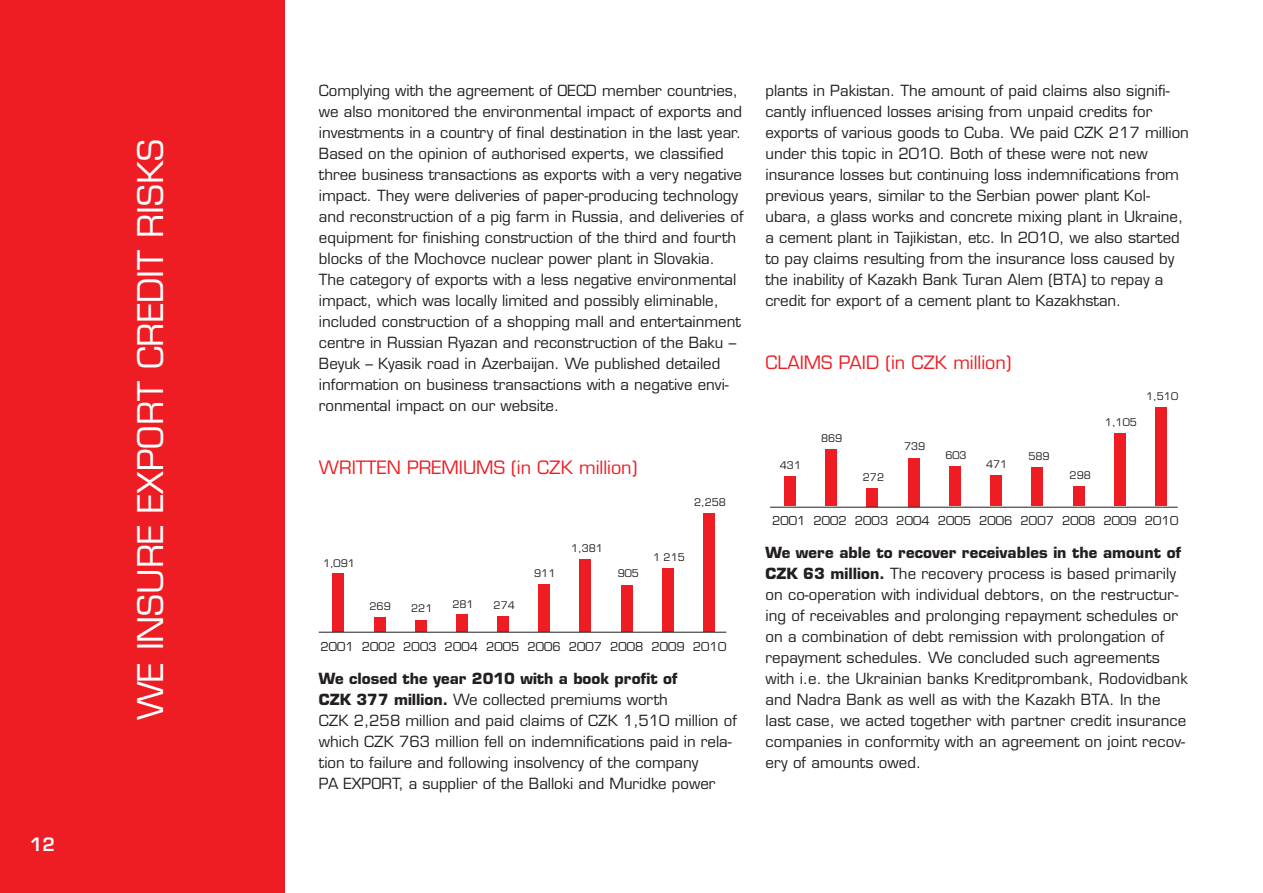
<style>
.page{position:relative;width:1263px;height:893px;background:#fff}
.page>*{position:absolute;margin:0;border:0;box-sizing:border-box;transform-origin:0 0}
.t1{font:34.5px "Eurostile CE";color:#fff}
.t2{font:18px "Eurostile CE";color:#ee1d23}
.t3{font:600 18px "Eurostile CE";color:#fff}
.t4{font:15px/21px "Eurostile CE";color:#231f20}
.t5{font:12px "Eurostile CE";letter-spacing:.01em;color:#231f20}
.t6{font:10.2px "Eurostile CE";color:#231f20}
.s1{font-weight:700}
</style>
<div class="page">
<div style="left:0;top:0;width:285px;height:893px;background:#ee1d23"></div>
<div style="left:332px;top:574px;width:12px;height:58px;background:#ee1d23"></div>
<div style="left:374px;top:617px;width:11px;height:15px;background:#ee1d23"></div>
<div style="left:415px;top:620px;width:11px;height:12px;background:#ee1d23"></div>
<div style="left:456px;top:615px;width:12px;height:17px;background:#ee1d23"></div>
<div style="left:497px;top:616px;width:12px;height:16px;background:#ee1d23"></div>
<div style="left:538px;top:584px;width:12px;height:48px;background:#ee1d23"></div>
<div style="left:580px;top:559px;width:11px;height:73px;background:#ee1d23"></div>
<div style="left:621px;top:585px;width:11px;height:47px;background:#ee1d23"></div>
<div style="left:662px;top:568px;width:12px;height:64px;background:#ee1d23"></div>
<div style="left:703px;top:513px;width:12px;height:119px;background:#ee1d23"></div>
<hr style="left:319px;top:632px;width:407px;height:1px;background:#231f20">
<div style="left:784px;top:477px;width:12px;height:29px;background:#ee1d23"></div>
<div style="left:825px;top:449px;width:12px;height:57px;background:#ee1d23"></div>
<div style="left:866px;top:488px;width:12px;height:18px;background:#ee1d23"></div>
<div style="left:908px;top:458px;width:11px;height:48px;background:#ee1d23"></div>
<div style="left:949px;top:466px;width:12px;height:40px;background:#ee1d23"></div>
<div style="left:990px;top:475px;width:12px;height:31px;background:#ee1d23"></div>
<div style="left:1031px;top:467px;width:12px;height:39px;background:#ee1d23"></div>
<div style="left:1073px;top:486px;width:11px;height:20px;background:#ee1d23"></div>
<div style="left:1114px;top:434px;width:11px;height:72px;background:#ee1d23"></div>
<div style="left:1155px;top:407px;width:12px;height:99px;background:#ee1d23"></div>
<hr style="left:770px;top:507px;width:408px;height:1px;background:#231f20">
<p class="t3" style="left:30px;top:838px;width:27px">12</p>
<h1 class="t1" style="left:137px;top:720px;width:582px;rotate:-90deg">WE INSURE EXPORT CREDIT RISKS</h1>
<p class="t4" style="left:319px;top:82px;width:426px">Complying with the agreement of OECD member countries, we also monitored the environmental impact of exports and investments in a country of final destination in the last year.<br>Based on the opinion of authorised experts, we classified three business transactions as exports with a very negative impact. They were deliveries of paper-producing technology and reconstruction of a pig farm in Russia, and deliveries of equipment for finishing construction of the third and fourth blocks of the Mochovce nuclear power plant in Slovakia.<br>The category of exports with a less negative environmental impact, which was locally limited and possibly eliminable, included construction of a shopping mall and entertainment centre in Russian Ryazan and reconstruction of the Baku – Beyuk – Kyasik road in Azerbaijan. We published detailed information on business transactions with a negative envi&shy;ronmental impact on our website.</p>
<p class="t2" style="left:319px;top:461px;width:320px">WRITTEN PREMIUMS (in CZK million)</p>
<p class="t6" style="left:323px;top:559px;width:33px">1,091</p>
<p class="t6" style="left:369px;top:602px;width:23px">269</p>
<p class="t6" style="left:411px;top:605px;width:23px">221</p>
<p class="t6" style="left:452px;top:600px;width:23px">281</p>
<p class="t6" style="left:494px;top:601px;width:23px">274</p>
<p class="t6" style="left:534px;top:569px;width:23px">911</p>
<p class="t6" style="left:571px;top:545px;width:33px">1,381</p>
<p class="t6" style="left:618px;top:570px;width:23px">905</p>
<p class="t6" style="left:694px;top:498px;width:33px">2,258</p>
<p class="t6" style="left:653px;top:553px;width:33px">1 215</p>
<p class="t5" style="left:320px;top:642px;width:407px">2001 2002 2003 2004 2005 2006 2007 2008 2009 2010</p>
<p class="t4" style="left:319px;top:670px;width:419px"><span class="s1">We closed the year 2010 with a book profit of<br>CZK 377 million.</span> We collected premiums worth<br>CZK 2,258 million and paid claims of CZK 1,510 million of which CZK 763 million fell on indemnifications paid in rela&shy;tion to failure and following insolvency of the company<br>PA EXPORT, a supplier of the Balloki and Muridke power</p>
<p class="t4" style="left:765px;top:82px;width:425px">plants in Pakistan. The amount of paid claims also signifi&shy;cantly influenced losses arising from unpaid credits for exports of various goods to Cuba. We paid CZK 217 million under this topic in 2010. Both of these were not new insurance losses but continuing loss indemnifications from previous years, similar to the Serbian power plant Kol&shy;ubara, a glass works and concrete mixing plant in Ukraine, a cement plant in Tajikistan, etc. In 2010, we also started to pay claims resulting from the insurance loss caused by the inability of Kazakh Bank Turan Alem (BTA) to repay a credit for export of a cement plant to Kazakhstan.</p>
<p class="t2" style="left:765px;top:356px;width:248px">CLAIMS PAID (in CZK million)</p>
<p class="t6" style="left:780px;top:461px;width:23px">431</p>
<p class="t6" style="left:821px;top:434px;width:23px">869</p>
<p class="t6" style="left:863px;top:473px;width:23px">272</p>
<p class="t6" style="left:904px;top:443px;width:23px">739</p>
<p class="t6" style="left:945px;top:451px;width:23px">603</p>
<p class="t6" style="left:986px;top:460px;width:23px">471</p>
<p class="t6" style="left:1028px;top:452px;width:23px">589</p>
<p class="t6" style="left:1105px;top:419px;width:33px">1,105</p>
<p class="t6" style="left:1146px;top:392px;width:33px">1,510</p>
<p class="t6" style="left:1069px;top:472px;width:23px">298</p>
<p class="t5" style="left:772px;top:516px;width:408px">2001 2002 2003 2004 2005 2006 2007 2008 2009 2010</p>
<p class="t4" style="left:765px;top:544px;width:424px"><span class="s1">We were able to recover receivables in the amount of CZK 63 million.</span> The recovery process is based primarily on co-operation with individual debtors, on the restructur&shy;ing of receivables and prolonging repayment schedules or on a combination of debt remission with prolongation of repayment schedules. We concluded such agreements with i.e. the Ukrainian banks Kreditprombank, Rodovidbank and Nadra Bank as well as with the Kazakh BTA. In the last case, we acted together with partner credit insurance companies in conformity with an agreement on joint recov&shy;ery of amounts owed.</p>
</div>
